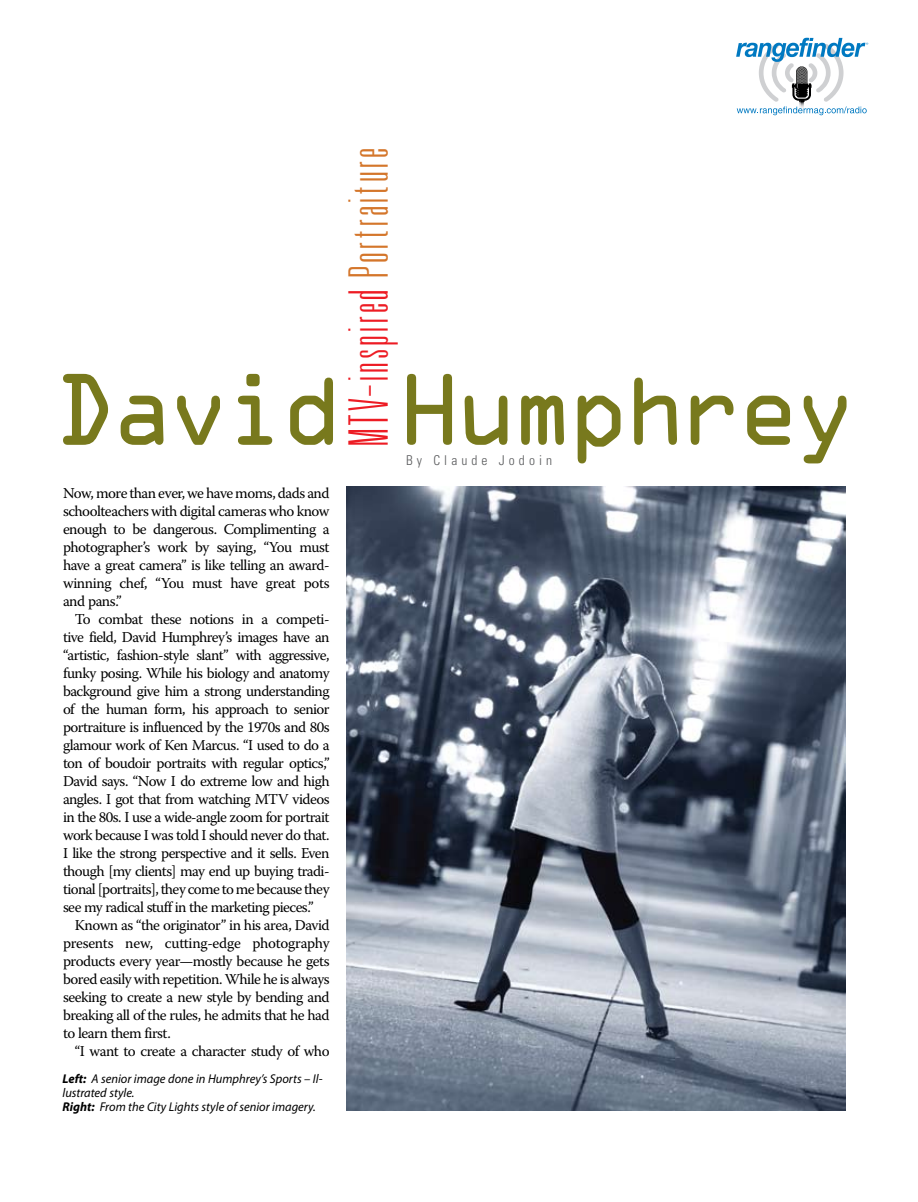
<style>
.page{position:relative;width:918px;height:1202px;background:#fff}
.page>*{position:absolute;margin:0;border:0;box-sizing:border-box;transform-origin:0 0}
.t1{font:91.2px "OCRA Std";letter-spacing:-.1em;color:#78791d}
.t2{font:300 ultra-condensed 49.35px "Uniform";letter-spacing:.02em;color:#ed1c24}
.t3{font:15px/18px "Warnock Pro";letter-spacing:-.035em;color:#000;text-align:justify}
.t4{font:300 condensed 13.5px "Univers";letter-spacing:.3em;color:#58595b}
.t5{font:italic 12.75px/13.5px "Myriad Pro";color:#000}
.s1{color:#d4762b}
.s2{font-weight:700}
</style>
<div class="page">
<img style="left:347px;top:487px;width:498px;height:623px">
<svg style="left:736px;top:38px;width:132px;height:78px"></svg>
<h2 class="t2" style="left:338px;top:447px;width:302px;rotate:-90deg">MTV-inspired <span class="s1">Portraiture</span></h2>
<h1 class="t1" style="left:53px;top:371px;width:807px">David Humphrey</h1>
<p class="t4" style="left:406px;top:452px;width:148px">By Claude Jodoin</p>
<p class="t3" style="left:63px;top:484px;width:268px">Now, more than ever, we have moms, dads and schoolteachers with digital cameras who know enough to be dangerous. Complimenting a photographer’s work by saying, “You must have a great camera” is like telling an award&shy;winning chef, “You must have great pots and pans.”</p>
<p class="t3" style="left:63px;top:610px;width:268px;text-indent:12px">To combat these notions in a competi&shy;tive field, David Humphrey’s images have an “artistic, fashion-style slant” with aggressive, funky posing. While his biology and anatomy background give him a strong understanding of the human form, his approach to senior portraiture is influenced by the 1970s and 80s glamour work of Ken Marcus. “I used to do a ton of boudoir portraits with regular optics,” David says. “Now I do extreme low and high angles. I got that from watching MTV videos in the 80s. I use a wide-angle zoom for portrait work because I was told I should never do that.<br>I like the strong perspective and it sells. Even though [my clients] may end up buying tradi&shy;tional [portraits], they come to me because they see my radical stuff in the marketing pieces.”</p>
<p class="t3" style="left:63px;top:916px;width:268px;text-indent:12px">Known as “the originator” in his area, David presents new, cutting-edge photography products every year—mostly because he gets bored easily with repetition. While he is always seeking to create a new style by bending and breaking all of the rules, he admits that he had to learn them first.</p>
<p class="t3" style="left:75px;top:1042px;width:256px">“I want to create a character study of who</p>
<p class="t5" style="left:62px;top:1072px;width:262px"><span class="s2">Left:</span> A senior image done in Humphrey’s Sports – Il&shy;lustrated style.<br><span class="s2">Right:</span> From the City Lights style of senior imagery.</p>
</div>
